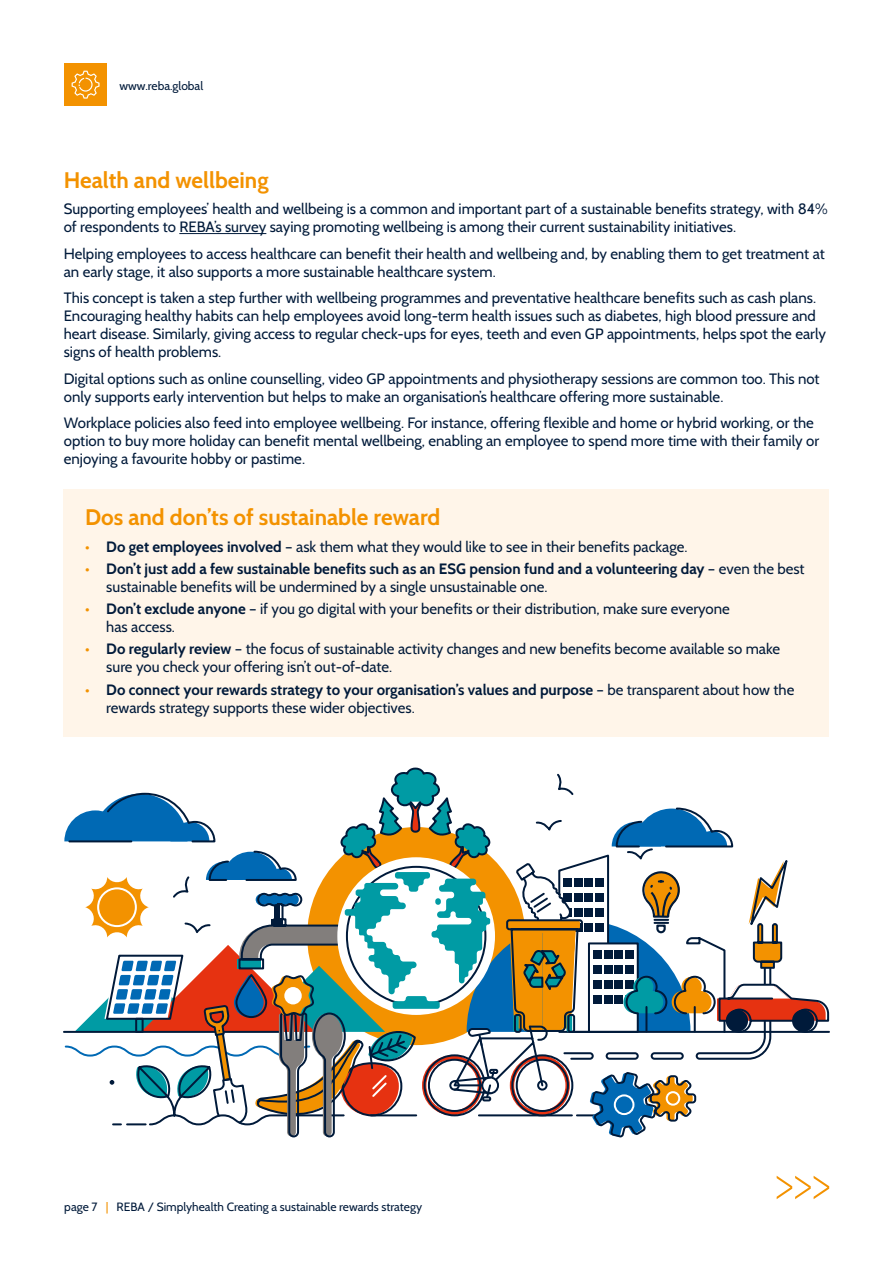
<style>
.page{position:relative;width:893px;height:1263px;background:#fff}
.page>*{position:absolute;margin:0;border:0;box-sizing:border-box;transform-origin:0 0}
.t1{font:700 22.5px "Cabin";color:#f39200}
.t2{font:15px/18px "Cabin";color:#001a3a}
.t3{font:700 15px/18px "Cabin";color:#001a3a}
.t4{font:12px "Cabin";color:#001a3a}
.s1{color:#f39200}
.s2{font-weight:700}
.s3{font-weight:400;color:#f39200}
.s4{font-weight:400}
</style>
<div class="page">
<div style="left:64px;top:63px;width:43px;height:43px;background:#f39200"></div>
<svg style="left:72px;top:71px;width:28px;height:28px"></svg>
<div style="left:64px;top:489px;width:765px;height:248px;background:#fff5e9"></div>
<hr style="left:179px;top:233px;width:87px;height:1px;background:#001a3a">
<svg style="left:777px;top:1176px;width:52px;height:23px"></svg>
<svg style="left:64px;top:767px;width:766px;height:371px"></svg>
<p class="t4" style="left:120px;top:79px;width:85px">www.reba.global</p>
<h1 class="t1" style="left:64px;top:166px;width:206px">Health and wellbeing</h1>
<p class="t2" style="left:64px;top:200px;width:765px">Supporting employees’ health and wellbeing is a common and important part of a sustainable benefits strategy, with 84% of respondents to REBA’s survey saying promoting wellbeing is among their current sustainability initiatives.</p>
<p class="t2" style="left:64px;top:244px;width:762px">Helping employees to access healthcare can benefit their health and wellbeing and, by enabling them to get treatment at an early stage, it also supports a more sustainable healthcare system.</p>
<p class="t2" style="left:64px;top:289px;width:764px">This concept is taken a step further with wellbeing programmes and preventative healthcare benefits such as cash plans.<br>Encouraging healthy habits can help employees avoid long-term health issues such as diabetes, high blood pressure and heart disease. Similarly, giving access to regular check-ups for eyes, teeth and even GP appointments, helps spot the early signs of health problems.</p>
<p class="t2" style="left:64px;top:369px;width:757px">Digital options such as online counselling, video GP appointments and physiotherapy sessions are common too. This not only supports early intervention but helps to make an organisation’s healthcare offering more sustainable.</p>
<p class="t2" style="left:64px;top:414px;width:757px">Workplace policies also feed into employee wellbeing. For instance, offering flexible and home or hybrid working, or the option to buy more holiday can benefit mental wellbeing, enabling an employee to spend more time with their family or enjoying a favourite hobby or pastime.</p>
<h1 class="t1" style="left:85px;top:504px;width:357px">Dos and don’ts of sustainable reward</h1>
<p class="t2" style="left:85px;top:537px;width:604px"><span class="s1">•</span> <span class="s2">Do get employees involved</span> – ask them what they would like to see in their benefits package.</p>
<p class="t3" style="left:106px;top:560px;width:700px;text-indent:-21px"><span class="s3">•</span> Don’t just add a few sustainable benefits such as an ESG pension fund and a volunteering day <span class="s4">– even the best sustainable benefits will be undermined by a single unsustainable one.</span></p>
<p class="t2" style="left:106px;top:600px;width:625px;text-indent:-21px"><span class="s1">•</span> <span class="s2">Don’t exclude anyone</span> – if you go digital with your benefits or their distribution, make sure everyone has access.</p>
<p class="t2" style="left:106px;top:640px;width:675px;text-indent:-21px"><span class="s1">•</span> <span class="s2">Do regularly review</span> – the focus of sustainable activity changes and new benefits become available so make sure you check your offering isn’t out-of-date.</p>
<p class="t2" style="left:106px;top:680px;width:690px;text-indent:-21px"><span class="s1">•</span> <span class="s2">Do connect your rewards strategy to your organisation’s values and purpose</span> – be transparent about how the rewards strategy supports these wider objectives.</p>
<p class="t4" style="left:64px;top:1199px;width:359px">page 7 <span class="s1">|</span> REBA / Simplyhealth Creating a sustainable rewards strategy</p>
</div>
